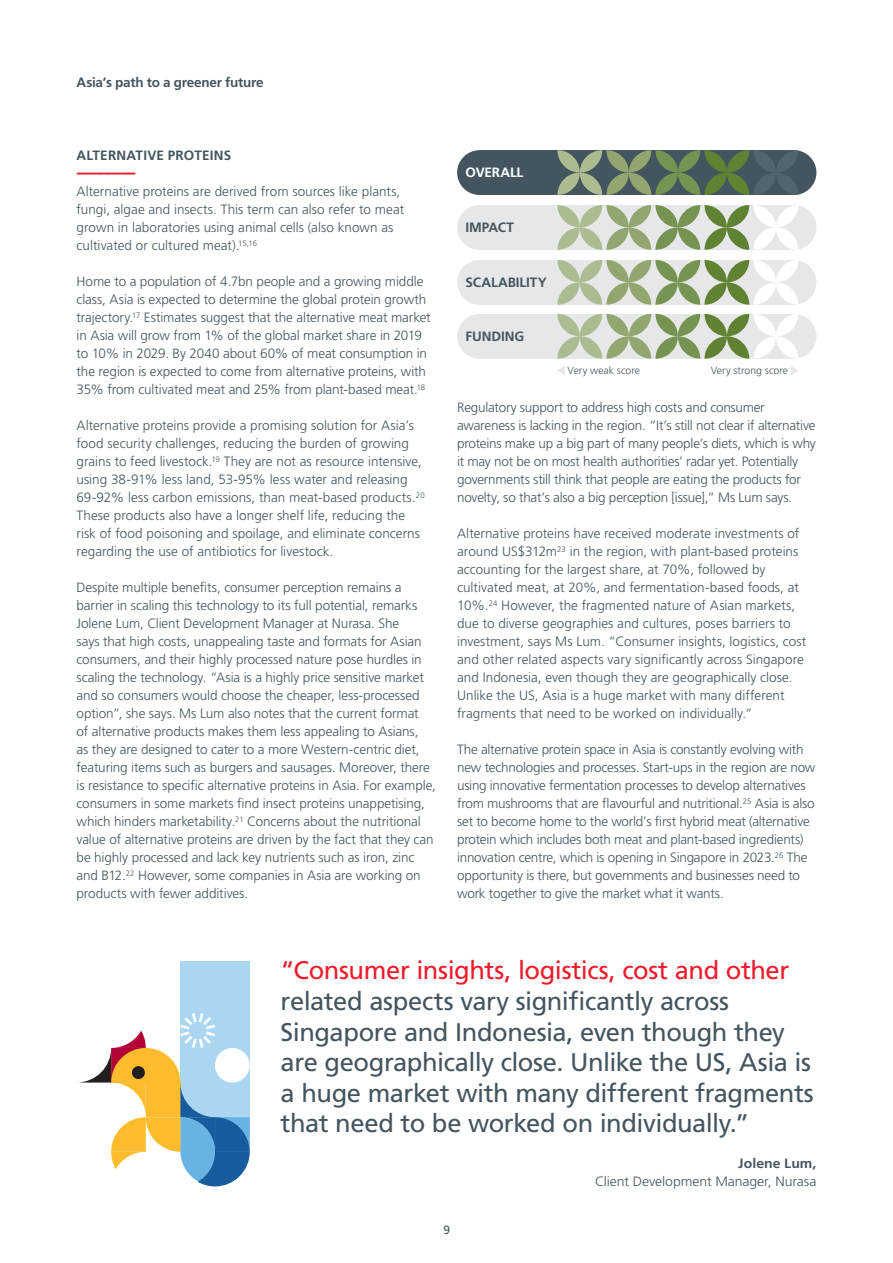
<style>
.page{position:relative;width:893px;height:1263px;background:#fff}
.page>*{position:absolute;margin:0;border:0;box-sizing:border-box;transform-origin:0 0}
.New_Callout{font:25.5px/30.6px "Frutiger LT Std";letter-spacing:-.02em;color:#45555f}
.New_subhead_line{font:700 16.5px "Frutiger LT Std";color:#ee1b2c}
.New_bodytext_no_inde{font:300 13.5px/18px "Frutiger LT Std";letter-spacing:-.005em;color:#45555f}
.Cover_Header{font:700 13.5px "Frutiger LT Pro";letter-spacing:-.015em;color:#45555f}
.New_Callout_name_tit{font:300 13.5px "Frutiger LT Std";letter-spacing:-.005em;color:#45555f;scale:1.04 1}
.New_Subhead{font:700 13.5px "Frutiger LT Std";letter-spacing:.015em;color:#45555f}
.New_Callout_name_tit-2{font:700 13.5px "Frutiger LT Std";color:#45555f;scale:1.04 1}
.Cover_Header-2{font:700 13.5px "Frutiger LT Pro";letter-spacing:-.01em;color:#fff}
.t1{font:12px "Frutiger LT Pro";color:#45555f}
.Body_Copy_new{font:300 10.5px "Frutiger LT Std";color:#45555f}
.s1{color:#ee1b2c}
</style>
<div class="page">
<div style="left:180px;top:1011px;width:70px;height:70px;background:#aad6f2"></div>
<div style="left:180px;top:961px;width:70px;height:50px;background:#aad6f2"></div>
<svg style="left:78px;top:1013px;width:172px;height:173px"></svg>
<div style="left:457px;top:205px;width:45px;height:45px;background:#e6e7e9;border-radius:50%"></div>
<div style="left:479px;top:205px;width:315px;height:45px;background:#e6e7e9"></div>
<div style="left:772px;top:205px;width:44px;height:45px;background:#e6e7e9;border-radius:50%"></div>
<div style="left:457px;top:260px;width:45px;height:45px;background:#e6e7e9;border-radius:50%"></div>
<div style="left:479px;top:260px;width:315px;height:45px;background:#e6e7e9"></div>
<div style="left:772px;top:260px;width:44px;height:45px;background:#e6e7e9;border-radius:50%"></div>
<div style="left:457px;top:314px;width:45px;height:45px;background:#e6e7e9;border-radius:50%"></div>
<div style="left:479px;top:314px;width:315px;height:45px;background:#e6e7e9"></div>
<div style="left:772px;top:314px;width:44px;height:45px;background:#e6e7e9;border-radius:50%"></div>
<svg style="left:557px;top:205px;width:241px;height:45px"></svg>
<svg style="left:557px;top:260px;width:241px;height:45px"></svg>
<svg style="left:557px;top:314px;width:241px;height:45px"></svg>
<svg style="left:558px;top:366px;width:7px;height:9px"></svg>
<svg style="left:791px;top:366px;width:7px;height:9px"></svg>
<div style="left:457px;top:150px;width:45px;height:45px;background:#45555f;border-radius:50%"></div>
<div style="left:479px;top:150px;width:315px;height:45px;background:#45555f"></div>
<div style="left:772px;top:150px;width:44px;height:45px;background:#45555f;border-radius:50%"></div>
<svg style="left:557px;top:150px;width:241px;height:45px"></svg>
<p class="Cover_Header" style="left:77px;top:74px;width:189px">Asia’s path to a greener future</p>
<p class="New_Subhead" style="left:77px;top:148px;width:156px">ALTERNATIVE PROTEINS</p>
<p class="New_subhead_line" style="left:77px;top:163px;width:61px">---------------</p>
<p class="New_bodytext_no_inde" style="left:77px;top:183px;width:329px">Alternative proteins are derived from sources like plants, fungi, algae and insects. This term can also refer to meat grown in laboratories using animal cells (also known as cultivated or cultured meat).<sup>15,16</sup></p>
<p class="New_bodytext_no_inde" style="left:77px;top:273px;width:356px">Home to a population of 4.7bn people and a growing middle class, Asia is expected to determine the global protein growth trajectory.<sup>17</sup> Estimates suggest that the alternative meat market in Asia will grow from 1% of the global market share in 2019 to 10% in 2029. By 2040 about 60% of meat consumption in the region is expected to come from alternative proteins, with 35% from cultivated meat and 25% from plant-based meat.<sup>18</sup></p>
<p class="New_bodytext_no_inde" style="left:77px;top:417px;width:350px">Alternative proteins provide a promising solution for Asia’s food security challenges, reducing the burden of growing grains to feed livestock.<sup>19</sup> They are not as resource intensive, using 38-91% less land, 53-95% less water and releasing 69-92% less carbon emissions, than meat-based products.<sup>20<br></sup>These products also have a longer shelf life, reducing the risk of food poisoning and spoilage, and eliminate concerns regarding the use of antibiotics for livestock.</p>
<p class="New_bodytext_no_inde" style="left:77px;top:579px;width:361px">Despite multiple benefits, consumer perception remains a barrier in scaling this technology to its full potential, remarks Jolene Lum, Client Development Manager at Nurasa. She<br>says that high costs, unappealing taste and formats for Asian consumers, and their highly processed nature pose hurdles in scaling the technology. “Asia is a highly price sensitive market and so consumers would choose the cheaper, less-processed option”, she says. Ms Lum also notes that the current format<br>of alternative products makes them less appealing to Asians,<br>as they are designed to cater to a more Western-centric diet, featuring items such as burgers and sausages. Moreover, there is resistance to specific alternative proteins in Asia. For example, consumers in some markets find insect proteins unappetising, which hinders marketability.<sup>21</sup> Concerns about the nutritional value of alternative proteins are driven by the fact that they can be highly processed and lack key nutrients such as iron, zinc and B12.<sup>22</sup> However, some companies in Asia are working on products with fewer additives.</p>
<p class="Cover_Header-2" style="left:466px;top:164px;width:59px">OVERALL</p>
<p class="Cover_Header" style="left:466px;top:219px;width:50px">IMPACT</p>
<p class="Cover_Header" style="left:466px;top:274px;width:83px">SCALABILITY</p>
<p class="Cover_Header" style="left:466px;top:328px;width:60px">FUNDING</p>
<p class="Body_Copy_new" style="left:567px;top:365px;width:74px">Very weak score</p>
<p class="Body_Copy_new" style="left:711px;top:365px;width:79px">Very strong score</p>
<p class="New_bodytext_no_inde" style="left:457px;top:399px;width:360px">Regulatory support to address high costs and consumer awareness is lacking in the region. “It’s still not clear if alternative proteins make up a big part of many people’s diets, which is why it may not be on most health authorities’ radar yet. Potentially governments still think that people are eating the products for novelty, so that’s also a big perception [issue],” Ms Lum says.</p>
<p class="New_bodytext_no_inde" style="left:457px;top:525px;width:351px">Alternative proteins have received moderate investments of around US$312m<sup>23</sup> in the region, with plant-based proteins accounting for the largest share, at 70%, followed by cultivated meat, at 20%, and fermentation-based foods, at 10%.<sup>24</sup> However, the fragmented nature of Asian markets, due to diverse geographies and cultures, poses barriers to investment, says Ms Lum. “Consumer insights, logistics, cost and other related aspects vary significantly across Singapore and Indonesia, even though they are geographically close.<br>Unlike the US, Asia is a huge market with many different fragments that need to be worked on individually.”</p>
<p class="New_bodytext_no_inde" style="left:457px;top:741px;width:360px">The alternative protein space in Asia is constantly evolving with new technologies and processes. Start-ups in the region are now using innovative fermentation processes to develop alternatives from mushrooms that are flavourful and nutritional.<sup>25</sup> Asia is also set to become home to the world’s first hybrid meat (alternative protein which includes both meat and plant-based ingredients) innovation centre, which is opening in Singapore in 2023.<sup>26</sup> The opportunity is there, but governments and businesses need to work together to give the market what it wants.</p>
<p class="New_Callout" style="left:281px;top:955px;width:535px"><span class="s1">“Consumer insights, logistics, cost and other </span>related aspects vary significantly across Singapore and Indonesia, even though they are geographically close. Unlike the US, Asia is a huge market with many different fragments that need to be worked on individually.”</p>
<p class="New_Callout_name_tit-2" style="left:738px;top:1156px;width:77px">Jolene Lum,</p>
<p class="New_Callout_name_tit" style="left:595px;top:1174px;width:214px">Client Development Manager, Nurasa</p>
<p class="t1" style="left:444px;top:1222px;width:8px">9</p>
</div>
